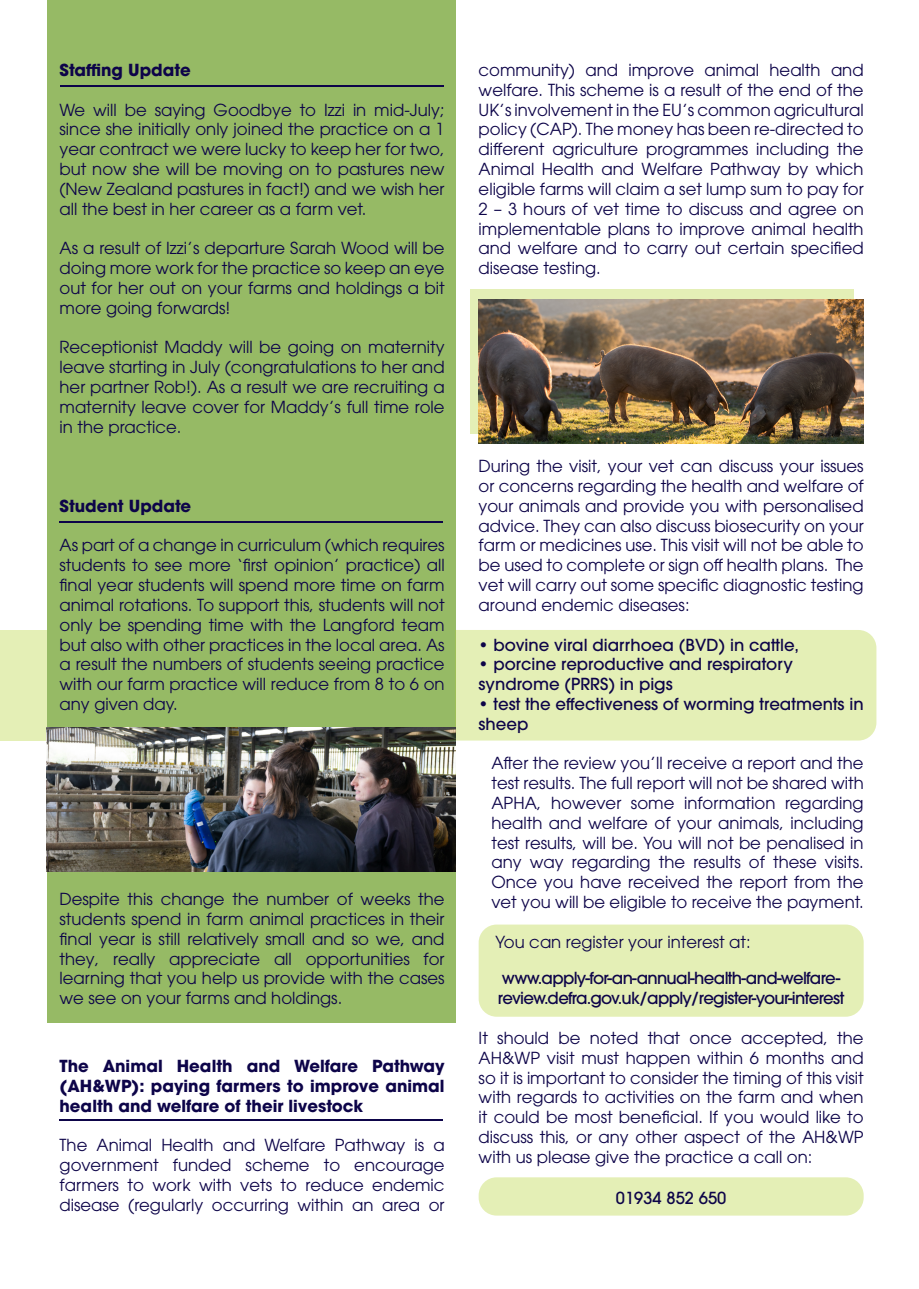
<style>
.page{position:relative;width:919px;height:1289px;background:#fff}
.page>*{position:absolute;margin:0;border:0;box-sizing:border-box;transform-origin:0 0}
.t1{font:16.5px/19.8px "ITC Avant Garde Pro";color:#0d0449;text-align:justify}
.t2{font:500 16.5px/19.8px "ITC Avant Garde Pro";color:#0d0449}
.t3{font:700 16.5px/19.8px "ITC Avant Garde Pro";color:#0d0449;text-align:justify}
.t4{font:500 16.5px/19.8px "ITC Avant Garde Pro";letter-spacing:-.04em;color:#0d0449}
</style>
<div class="page">
<div style="left:478px;top:924px;width:385px;height:92px;background:#e4efb6;border-radius:18px"></div>
<div style="left:470px;top:289px;width:383px;height:145px;background:#e4efb6"></div>
<div style="left:47px;top:0;width:408px;height:1022px;background:#96ba65"></div>
<div style="left:478px;top:1177px;width:385px;height:38px;background:#e4efb6;border-radius:18px"></div>
<div style="left:455px;top:630px;width:421px;height:110px;background:#e4efb6"></div>
<hr style="left:60px;top:85px;width:384px;height:2px;background:#0d0449">
<hr style="left:60px;top:521px;width:383px;height:1px;background:#0d0449">
<hr style="left:60px;top:1118px;width:383px;height:2px;background:#0d0449">
<div style="left:0;top:630px;width:47px;height:110px;background:#e4efb6"></div>
<img style="left:478px;top:299px;width:385px;height:145px">
<img style="left:47px;top:727px;width:408px;height:144px">
<p class="t3" style="left:60px;top:60px;width:133px">Staffing Update</p>
<p class="t1" style="left:60px;top:99px;width:386px">We will be saying Goodbye to Izzi in mid-July; since she initially only joined the practice on a 1 year contract we were lucky to keep her for two, but now she will be moving on to pastures new (New Zealand pastures in fact!) and we wish her all the best in her career as a farm vet.</p>
<p class="t1" style="left:60px;top:238px;width:386px">As a result of Izzi’s departure Sarah Wood will be doing more work for the practice so keep an eye out for her out on your farms and holdings a bit more going forwards!</p>
<p class="t1" style="left:60px;top:337px;width:386px">Receptionist Maddy will be going on maternity leave starting in July (congratulations to her and her partner Rob!). As a result we are recruiting a maternity leave cover for Maddy’s full time role in the practice.</p>
<p class="t3" style="left:60px;top:495px;width:133px">Student Update</p>
<p class="t1" style="left:60px;top:535px;width:386px">As part of a change in curriculum (which requires students to see more ‘first opinion’ practice) all final year students will spend more time on farm animal rotations. To support this, students will not only be spending time with the Langford team but also with other practices in the local area. As a result the numbers of students seeing practice with our farm practice will reduce from 8 to 6 on any given day.</p>
<p class="t1" style="left:60px;top:889px;width:386px">Despite this change the number of weeks the students spend in farm animal practices in their final year is still relatively small and so we, and they, really appreciate all opportunities for learning that you help us provide with the cases we see on your farms and holdings.</p>
<p class="t3" style="left:60px;top:1056px;width:386px">The Animal Health and Welfare Pathway (AH&amp;WP): paying farmers to improve animal health and welfare of their livestock</p>
<p class="t1" style="left:60px;top:1135px;width:386px">The Animal Health and Welfare Pathway is a government funded scheme to encourage farmers to work with vets to reduce endemic disease (regularly occurring within an area or</p>
<p class="t1" style="left:478px;top:60px;width:386px">community) and improve animal health and welfare. This scheme is a result of the end of the UK’s involvement in the EU’s common agricultural policy (CAP). The money has been re-directed to different agriculture programmes including the Animal Health and Welfare Pathway by which eligible farms will claim a set lump sum to pay for 2 – 3 hours of vet time to discuss and agree on implementable plans to improve animal health and welfare and to carry out certain specified disease testing.</p>
<p class="t1" style="left:478px;top:456px;width:386px">During the visit, your vet can discuss your issues or concerns regarding the health and welfare of your animals and provide you with personalised advice. They can also discuss biosecurity on your farm or medicines use. This visit will not be able to be used to complete or sign off health plans. The vet will carry out some specific diagnostic testing around endemic diseases:</p>
<p class="t2" style="left:478px;top:634px;width:322px">• bovine viral diarrhoea (BVD) in cattle,</p>
<p class="t2" style="left:478px;top:654px;width:316px">• porcine reproductive and respiratory syndrome (PRRS) in pigs</p>
<p class="t2" style="left:478px;top:694px;width:386px">• test the effectiveness of worming treatments in sheep</p>
<p class="t1" style="left:491px;top:753px;width:374px">After the review you’ll receive a report and the test results. The full report will not be shared with APHA, however some information regarding health and welfare of your animals, including test results, will be. You will not be penalised in any way regarding the results of these visits.<br>Once you have received the report from the vet you will be eligible to receive the payment.</p>
<p class="t1" style="left:495px;top:931px;width:256px">You can register your interest at:</p>
<p class="t4" style="left:498px;top:968px;width:348px">www.apply-for-an-annual-health-and-welfare&shy;review.defra.gov.uk/apply/register-your-interest</p>
<p class="t1" style="left:478px;top:1027px;width:386px">It should be noted that once accepted, the AH&amp;WP visit must happen within 6 months and so it is important to consider the timing of this visit with regards to activities on the farm and when it could be most beneficial. If you would like to discuss this, or any other aspect of the AH&amp;WP with us please give the practice a call on:</p>
<p class="t2" style="left:616px;top:1187px;width:112px">01934 852 650</p>
</div>
